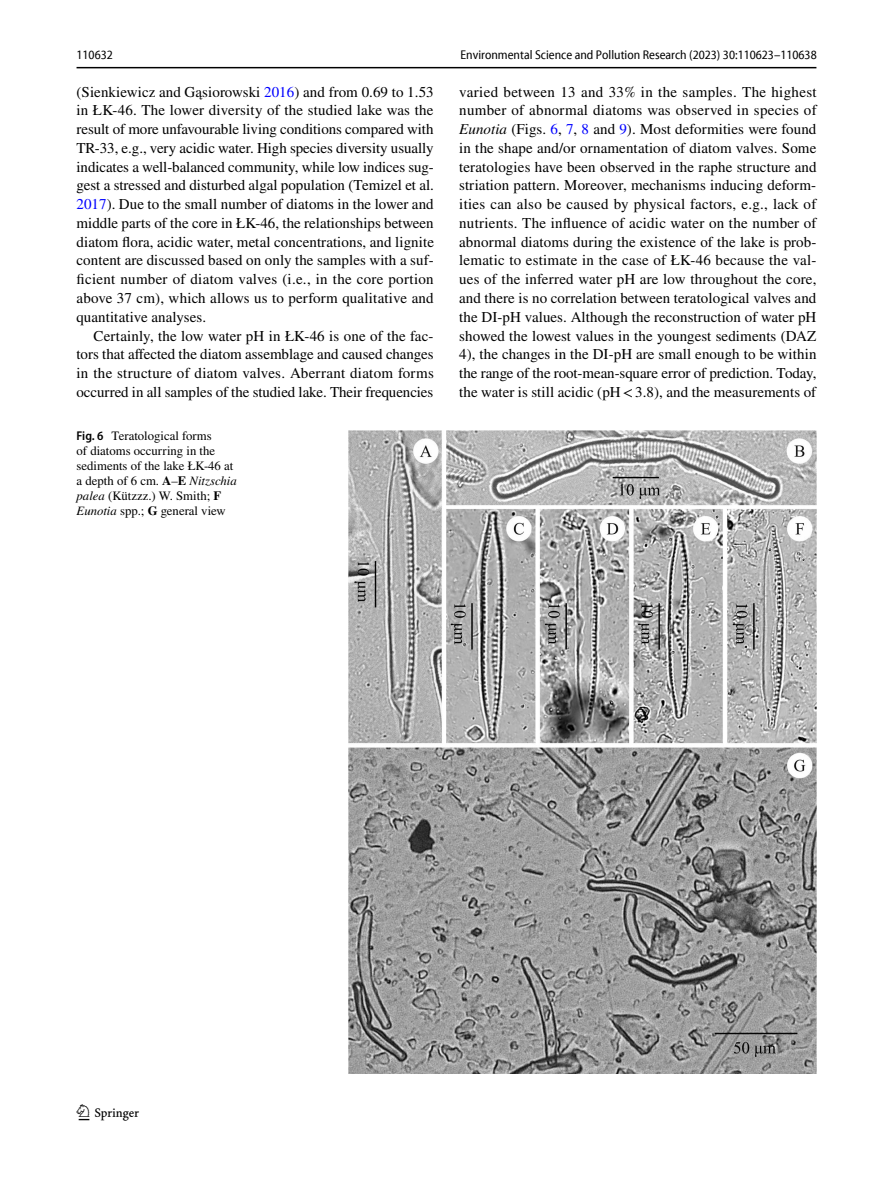
<style>
.page{position:relative;width:893px;height:1187px;background:#fff}
.page>*{position:absolute;margin:0;border:0;box-sizing:border-box;transform-origin:0 0}
.t1{font:22.5px "Springnew Regular 2";color:#000}
.t2{font:15px/18.8px "STIX";letter-spacing:.005em;color:#000;text-align:justify}
.t3{font:12.75px/15px "STIX";color:#000}
.t4{font:semi-condensed 12.75px "Myriad Pro Unic";color:#000}
.s1{color:#00f}
.s2{font-family:"Myriad Pro";font-weight:600;font-stretch:semi-condensed}
.s3{font-weight:700}
.s4{font-style:italic}
</style>
<div class="page">
<hr style="left:77px;top:67px;width:739px;height:1px;background:#000">
<img style="left:349px;top:430px;width:467px;height:643px">
<p class="t4" style="left:77px;top:50px;width:38px">110632</p>
<p class="t4" style="left:461px;top:50px;width:358px">Environmental Science and Pollution Research (2023) 30:110623–110638</p>
<p class="t2" style="left:77px;top:83px;width:359px">(Sienkiewicz and Gąsiorowski <span class="s1">2016</span>) and from 0.69 to 1.53 in ŁK-46. The lower diversity of the studied lake was the result of more unfavourable living conditions compared with TR-33, e.g., very acidic water. High species diversity usually indicates a well-balanced community, while low indices sug&shy;gest a stressed and disturbed algal population (Temizel et al.<br><span class="s1">2017</span>). Due to the small number of diatoms in the lower and middle parts of the core in ŁK-46, the relationships between diatom flora, acidic water, metal concentrations, and lignite content are discussed based on only the samples with a suf&shy;ficient number of diatom valves (i.e., in the core portion above 37 cm), which allows us to perform qualitative and quantitative analyses.</p>
<p class="t2" style="left:77px;top:327px;width:359px;text-indent:17px">Certainly, the low water pH in ŁK-46 is one of the fac&shy;tors that affected the diatom assemblage and caused changes in the structure of diatom valves. Aberrant diatom forms occurred in all samples of the studied lake. Their frequencies</p>
<p class="t3" style="left:77px;top:429px;width:162px"><span class="s2">Fig. 6</span> Teratological forms<br>of diatoms occurring in the sediments of the lake ŁK-46 at a depth of 6 cm. <span class="s3">A</span>–<span class="s3">E</span> <span class="s4">Nitzschia palea</span> (Kützzz.) W. Smith; <span class="s3">F<br></span><span class="s4">Eunotia</span> spp.; <span class="s3">G</span> general view</p>
<p class="t2" style="left:459px;top:83px;width:359px">varied between 13 and 33% in the samples. The highest number of abnormal diatoms was observed in species of <span class="s4">Eunotia</span> (Figs. <span class="s1">6</span>, <span class="s1">7</span>, <span class="s1">8</span> and <span class="s1">9</span>). Most deformities were found in the shape and/or ornamentation of diatom valves. Some teratologies have been observed in the raphe structure and striation pattern. Moreover, mechanisms inducing deform&shy;ities can also be caused by physical factors, e.g., lack of nutrients. The influence of acidic water on the number of abnormal diatoms during the existence of the lake is prob&shy;lematic to estimate in the case of ŁK-46 because the val&shy;ues of the inferred water pH are low throughout the core, and there is no correlation between teratological valves and the DI-pH values. Although the reconstruction of water pH showed the lowest values in the youngest sediments (DAZ 4), the changes in the DI-pH are small enough to be within the range of the root-mean-square error of prediction. Today, the water is still acidic (pH &lt;3.8), and the measurements of</p>
<h1 class="t1" style="left:79px;top:1104px;width:62px">1 3</h1>
</div>
